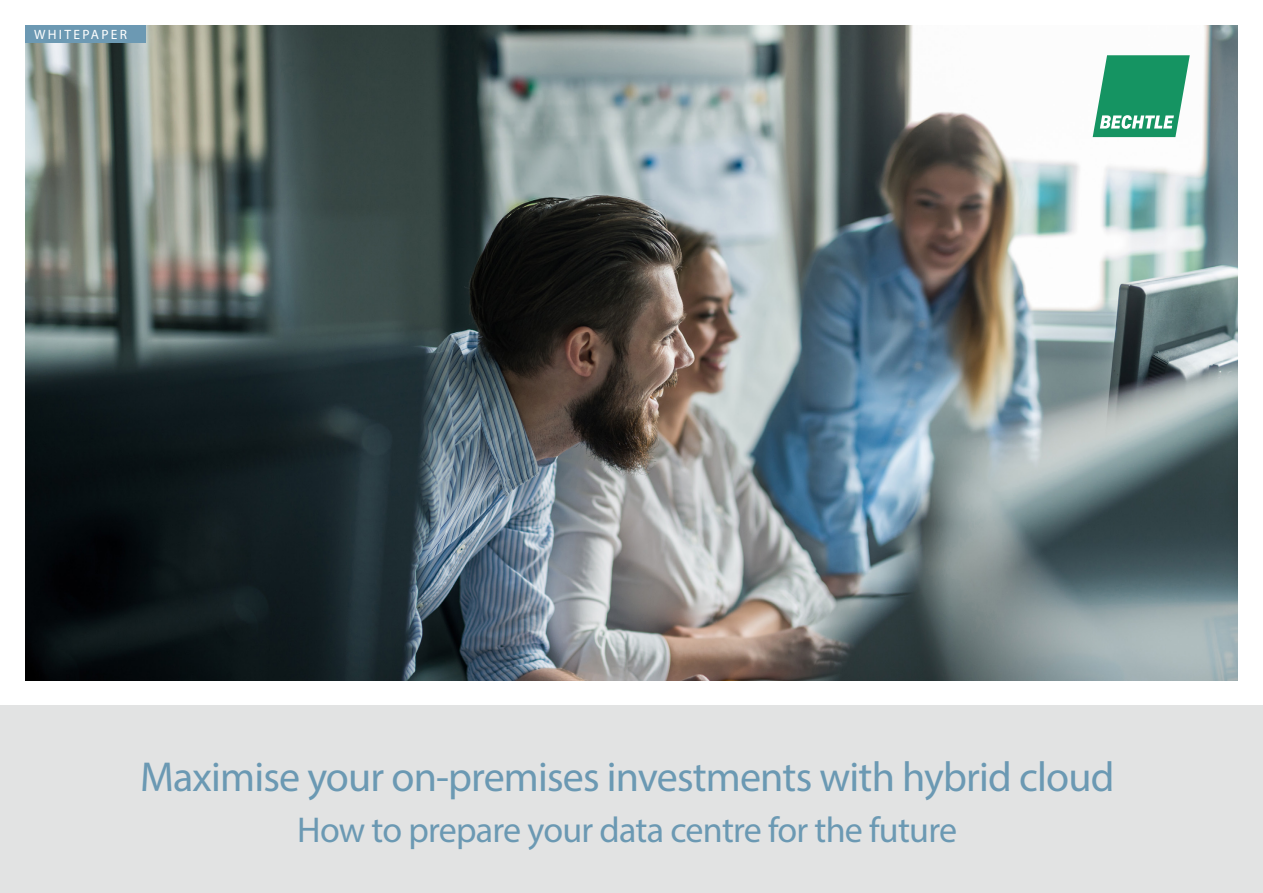
<style>
.page{position:relative;width:1263px;height:893px;background:#fff}
.page>*{position:absolute;margin:0;border:0;box-sizing:border-box;transform-origin:0 0}
.t1{font:42px "Myriad Pro";letter-spacing:-.02em;color:#6b99b3}
.t2{font:36px "Myriad Pro";letter-spacing:-.02em;color:#6b99b3}
.DINlang_Titel_Verans{font:13.5px "Myriad Pro";letter-spacing:.17em;color:#fff}
</style>
<div class="page">
<img style="left:26px;top:26px;width:1211px;height:654px">
<svg style="left:1093px;top:55px;width:97px;height:82px"></svg>
<div style="left:0;top:706px;width:1263px;height:187px;background:#e2e3e3"></div>
<div style="left:26px;top:26px;width:120px;height:17px;background:#6c99b3"></div>
<p class="DINlang_Titel_Verans" style="left:34px;top:26px;width:94px">WHITEPAPER</p>
<h1 class="t1" style="left:140px;top:751px;width:976px">Maximise your on-premises investments with hybrid cloud</h1>
<h1 class="t2" style="left:297px;top:808px;width:661px">How to prepare your data centre for the future</h1>
</div>
